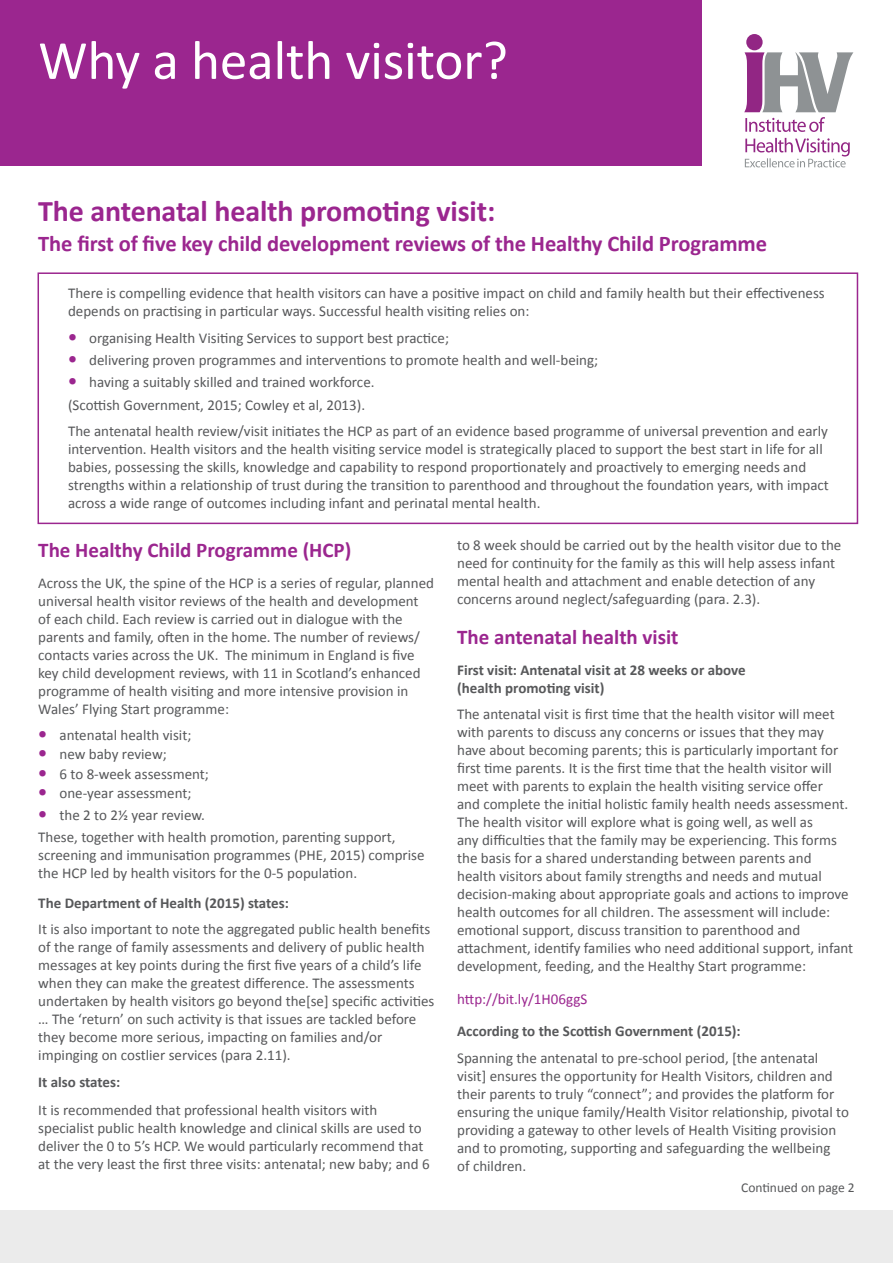
<style>
.page{position:relative;width:893px;height:1263px;background:#fff}
.page>*{position:absolute;margin:0;border:0;box-sizing:border-box;transform-origin:0 0}
.ii_upper_title_in_wh{font:55.5px "Calibri";letter-spacing:-.005em;color:#fff}
.ii_upper_title_in_wh-2{font:700 30px "Calibri";letter-spacing:-.005em;color:#9b268f}
.ii_upper_title_in_wh-3{font:700 22.5px "Calibri";letter-spacing:-.005em;color:#9b268f}
.ii_sub_title_pink{font:700 21px "Calibri";color:#9b268f}
.ii_body_text_REG_gre{font:15px/18px "Calibri";color:#57585a}
.ii_body_text_REG_gre-2{font:700 15px/18px "Calibri";color:#57585a}
.ii_body_text_REG_gre-3{font:15px "Calibri";color:#9b268f}
.ii_body_text_REG_gre-4{font:13.5px "Calibri";color:#57585a}
.s1{font-weight:700;font-size:18px;color:#9b268f}
</style>
<div class="page">
<div style="left:0;top:1211px;width:893px;height:52px;background:#ebebeb"></div>
<div style="left:0;top:0;width:702px;height:166px;background:#9b268f"></div>
<svg style="left:745px;top:138px;width:105px;height:29px"></svg>
<div style="left:746px;top:34px;width:17px;height:16px;background:#922684;border-radius:50%"></div>
<svg style="left:744px;top:52px;width:109px;height:80px"></svg>
<div style="left:38px;top:272px;width:820px;height:252px;border:2px solid #9b268f"></div>
<p class="ii_upper_title_in_wh" style="left:38px;top:25px;width:471px">Why a health visitor?</p>
<p class="ii_upper_title_in_wh-2" style="left:38px;top:192px;width:459px">The antenatal health promoting visit:</p>
<p class="ii_upper_title_in_wh-3" style="left:38px;top:229px;width:730px">The first of five key child development reviews of the Healthy Child Programme</p>
<p class="ii_body_text_REG_gre" style="left:68px;top:284px;width:758px">There is compelling evidence that health visitors can have a positive impact on child and family health but their effectiveness depends on practising in particular ways. Successful health visiting relies on:</p>
<p class="ii_body_text_REG_gre" style="left:68px;top:329px;width:383px"><span class="s1">•</span> organising Health Visiting Services to support best practice;</p>
<p class="ii_body_text_REG_gre" style="left:68px;top:351px;width:532px"><span class="s1">•</span> delivering proven programmes and interventions to promote health and well-being;</p>
<p class="ii_body_text_REG_gre" style="left:68px;top:373px;width:308px"><span class="s1">•</span> having a suitably skilled and trained workforce.</p>
<p class="ii_body_text_REG_gre" style="left:68px;top:396px;width:299px">(Scottish Government, 2015; Cowley et al, 2013).</p>
<p class="ii_body_text_REG_gre" style="left:68px;top:422px;width:762px">The antenatal health review/visit initiates the HCP as part of an evidence based programme of universal prevention and early intervention. Health visitors and the health visiting service model is strategically placed to support the best start in life for all babies, possessing the skills, knowledge and capability to respond proportionately and proactively to emerging needs and strengths within a relationship of trust during the transition to parenthood and throughout the foundation years, with impact across a wide range of outcomes including infant and perinatal mental health.</p>
<p class="ii_sub_title_pink" style="left:38px;top:536px;width:315px">The Healthy Child Programme (HCP)</p>
<p class="ii_body_text_REG_gre" style="left:38px;top:574px;width:397px">Across the UK, the spine of the HCP is a series of regular, planned universal health visitor reviews of the health and development of each child. Each review is carried out in dialogue with the parents and family, often in the home. The number of reviews/ contacts varies across the UK. The minimum in England is five key child development reviews, with 11 in Scotland’s enhanced programme of health visiting and more intensive provision in Wales’ Flying Start programme:</p>
<p class="ii_body_text_REG_gre" style="left:38px;top:726px;width:155px"><span class="s1">•</span> antenatal health visit;</p>
<p class="ii_body_text_REG_gre" style="left:38px;top:745px;width:130px"><span class="s1">•</span> new baby review;</p>
<p class="ii_body_text_REG_gre" style="left:38px;top:765px;width:172px"><span class="s1">•</span> 6 to 8-week assessment;</p>
<p class="ii_body_text_REG_gre" style="left:38px;top:784px;width:155px"><span class="s1">•</span> one-year assessment;</p>
<p class="ii_body_text_REG_gre" style="left:38px;top:806px;width:168px"><span class="s1">•</span> the 2 to 2½ year review.</p>
<p class="ii_body_text_REG_gre" style="left:38px;top:828px;width:388px">These, together with health promotion, parenting support, screening and immunisation programmes (PHE, 2015) comprise the HCP led by health visitors for the 0-5 population.</p>
<p class="ii_body_text_REG_gre-2" style="left:38px;top:894px;width:252px">The Department of Health (2015) states:</p>
<p class="ii_body_text_REG_gre" style="left:38px;top:920px;width:398px">It is also important to note the aggregated public health benefits of the range of family assessments and delivery of public health messages at key points during the first five years of a child’s life when they can make the greatest difference. The assessments undertaken by health visitors go beyond the[se] specific activities … The ‘return’ on such activity is that issues are tackled before they become more serious, impacting on families and/or impinging on costlier services (para 2.11).</p>
<p class="ii_body_text_REG_gre-2" style="left:38px;top:1073px;width:83px">It also states:</p>
<p class="ii_body_text_REG_gre" style="left:38px;top:1101px;width:393px">It is recommended that professional health visitors with specialist public health knowledge and clinical skills are used to deliver the 0 to 5’s HCP. We would particularly recommend that at the very least the first three visits: antenatal; new baby; and 6</p>
<p class="ii_body_text_REG_gre" style="left:457px;top:536px;width:386px">to 8 week should be carried out by the health visitor due to the need for continuity for the family as this will help assess infant mental health and attachment and enable detection of any concerns around neglect/safeguarding (para. 2.3).</p>
<p class="ii_sub_title_pink" style="left:457px;top:624px;width:223px">The antenatal health visit</p>
<p class="ii_body_text_REG_gre-2" style="left:457px;top:661px;width:290px">First visit: Antenatal visit at 28 weeks or above (health promoting visit)</p>
<p class="ii_body_text_REG_gre" style="left:457px;top:705px;width:398px">The antenatal visit is first time that the health visitor will meet with parents to discuss any concerns or issues that they may have about becoming parents; this is particularly important for first time parents. It is the first time that the health visitor will meet with parents to explain the health visiting service offer<br>and complete the initial holistic family health needs assessment.<br>The health visitor will explore what is going well, as well as<br>any difficulties that the family may be experiencing. This forms the basis for a shared understanding between parents and health visitors about family strengths and needs and mutual decision-making about appropriate goals and actions to improve health outcomes for all children. The assessment will include: emotional support, discuss transition to parenthood and attachment, identify families who need additional support, infant development, feeding, and the Healthy Start programme:</p>
<p class="ii_body_text_REG_gre-3" style="left:457px;top:989px;width:132px">http://bit.ly/1H06ggS</p>
<p class="ii_body_text_REG_gre-2" style="left:457px;top:1022px;width:285px">According to the Scottish Government (2015):</p>
<p class="ii_body_text_REG_gre" style="left:457px;top:1049px;width:393px">Spanning the antenatal to pre-school period, [the antenatal visit] ensures the opportunity for Health Visitors, children and their parents to truly “connect”; and provides the platform for ensuring the unique family/Health Visitor relationship, pivotal to providing a gateway to other levels of Health Visiting provision and to promoting, supporting and safeguarding the wellbeing<br>of children.</p>
<p class="ii_body_text_REG_gre-4" style="left:741px;top:1179px;width:115px">Continued on page 2</p>
</div>
